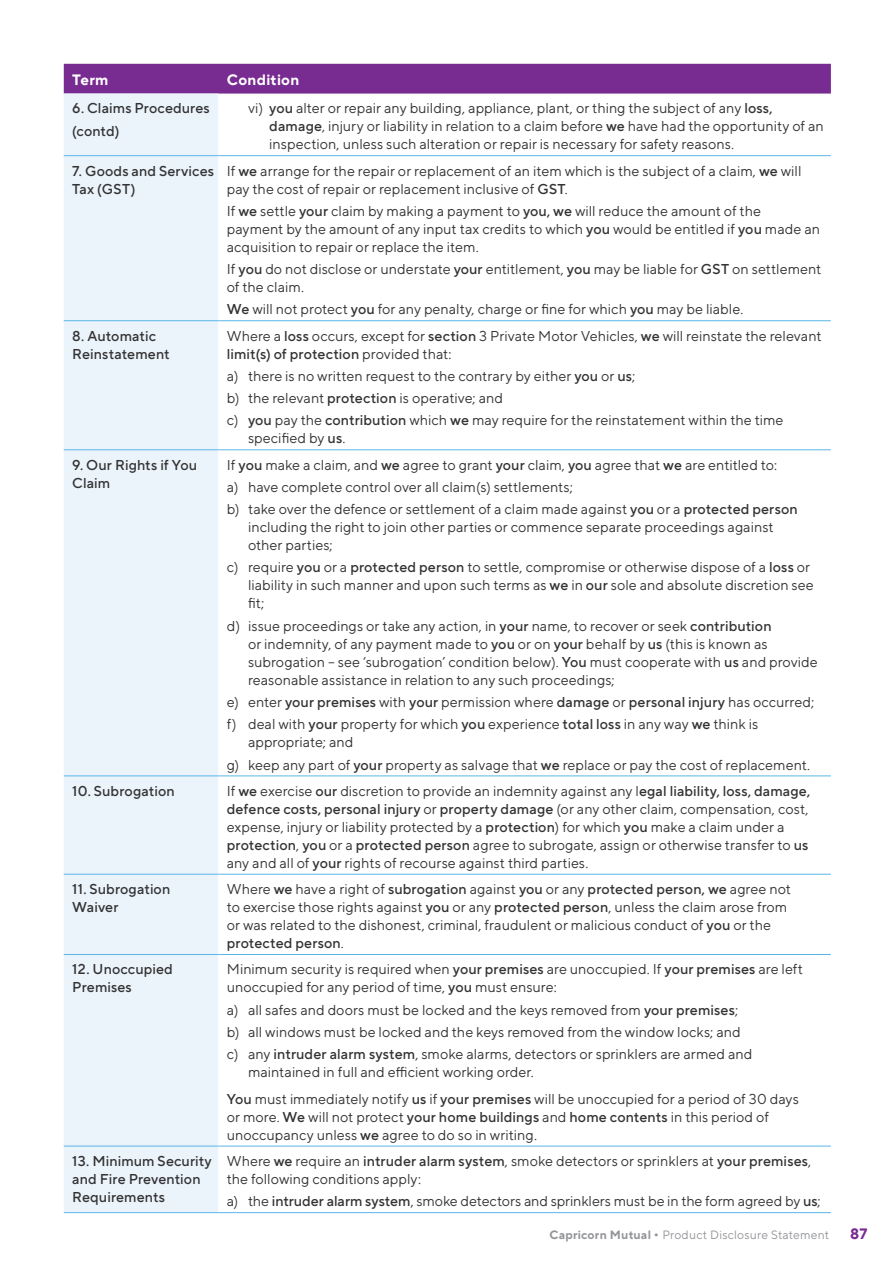
<style>
.page{position:relative;width:893px;height:1263px;background:#fff}
.page>*{position:absolute;margin:0;border:0;box-sizing:border-box;transform-origin:0 0}
.Table_heading{font:700 15px "TT Norms Pro";letter-spacing:.02em;color:#fff}
.t1{font:700 15px "TT Norms Pro";color:#782b90}
.body_tables{font:14.25px/18px "TT Norms Pro";letter-spacing:.005em;color:#333334}
.body_tables-2{font:500 14.25px/18px "TT Norms Pro";letter-spacing:.01em;color:#333334}
.t2{font:12px "TT Norms Pro";letter-spacing:.02em;color:#939598}
.s1{font-weight:500}
.s2{font-weight:700}
</style>
<div class="page">
<div style="left:64px;top:64px;width:767px;height:30px;background:#782b90"></div>
<div style="left:64px;top:94px;width:154px;height:1118px;background:#ecf4fb"></div>
<hr style="left:64px;top:155px;width:154px;height:1px;background:#58b6e7">
<hr style="left:218px;top:155px;width:613px;height:1px;background:#58b6e7">
<hr style="left:64px;top:320px;width:154px;height:1px;background:#58b6e7">
<hr style="left:218px;top:320px;width:613px;height:1px;background:#58b6e7">
<hr style="left:64px;top:449px;width:154px;height:1px;background:#58b6e7">
<hr style="left:218px;top:449px;width:613px;height:1px;background:#58b6e7">
<hr style="left:64px;top:776px;width:154px;height:1px;background:#58b6e7">
<hr style="left:64px;top:954px;width:154px;height:1px;background:#58b6e7">
<hr style="left:218px;top:954px;width:613px;height:1px;background:#58b6e7">
<hr style="left:64px;top:1146px;width:154px;height:1px;background:#58b6e7">
<hr style="left:218px;top:1146px;width:613px;height:1px;background:#58b6e7">
<hr style="left:64px;top:1212px;width:154px;height:1px;background:#58b6e7">
<hr style="left:218px;top:1212px;width:613px;height:1px;background:#58b6e7">
<hr style="left:218px;top:874px;width:613px;height:1px;background:#58b6e7">
<hr style="left:64px;top:874px;width:154px;height:1px;background:#58b6e7">
<hr style="left:218px;top:776px;width:613px;height:1px;background:#58b6e7">
<p class="Table_heading" style="left:72px;top:70px;width:38px">Term</p>
<p class="Table_heading" style="left:227px;top:70px;width:74px">Condition</p>
<p class="body_tables-2" style="left:72px;top:99px;width:139px">6. Claims Procedures</p>
<p class="body_tables-2" style="left:72px;top:121px;width:49px">(contd)</p>
<p class="body_tables" style="left:269px;top:99px;width:556px;text-indent:-21px">vi) <span class="s1">you</span> alter or repair any building, appliance, plant, or thing the subject of any <span class="s1">loss, damage</span>, injury or liability in relation to a claim before <span class="s1">we</span> have had the opportunity of an inspection, unless such alteration or repair is necessary for safety reasons.</p>
<p class="body_tables-2" style="left:72px;top:161px;width:143px">7. Goods and Services<br>Tax (GST)</p>
<p class="body_tables" style="left:227px;top:161px;width:576px">If <span class="s1">we</span> arrange for the repair or replacement of an item which is the subject of a claim, <span class="s1">we</span> will pay the cost of repair or replacement inclusive of <span class="s1">GST</span>.</p>
<p class="body_tables" style="left:227px;top:201px;width:595px">If <span class="s1">we</span> settle <span class="s1">your</span> claim by making a payment to <span class="s1">you, we</span> will reduce the amount of the payment by the amount of any input tax credits to which <span class="s1">you</span> would be entitled if <span class="s1">you</span> made an acquisition to repair or replace the item.</p>
<p class="body_tables" style="left:227px;top:260px;width:596px">If <span class="s1">you</span> do not disclose or understate <span class="s1">your</span> entitlement, <span class="s1">you</span> may be liable for <span class="s1">GST</span> on settlement of the claim.</p>
<p class="body_tables" style="left:227px;top:300px;width:518px"><span class="s1">We</span> will not protect <span class="s1">you</span> for any penalty, charge or fine for which <span class="s1">you</span> may be liable.</p>
<p class="body_tables-2" style="left:72px;top:326px;width:99px">8. Automatic<br>Reinstatement</p>
<p class="body_tables" style="left:227px;top:326px;width:596px">Where a <span class="s1">loss</span> occurs, except for <span class="s1">section</span> 3 Private Motor Vehicles, <span class="s1">we</span> will reinstate the relevant <span class="s1">limit(s) of protection</span> provided that:</p>
<p class="body_tables" style="left:227px;top:366px;width:410px">a) there is no written request to the contrary by either <span class="s1">you</span> or <span class="s1">us</span>;</p>
<p class="body_tables" style="left:227px;top:389px;width:278px">b) the relevant <span class="s1">protection</span> is operative; and</p>
<p class="body_tables" style="left:248px;top:411px;width:537px;text-indent:-21px">c) <span class="s1">you</span> pay the <span class="s1">contribution</span> which <span class="s1">we</span> may require for the reinstatement within the time specified by <span class="s1">us</span>.</p>
<p class="body_tables-2" style="left:72px;top:455px;width:126px">9. Our Rights if You<br>Claim</p>
<p class="body_tables" style="left:227px;top:455px;width:552px">If <span class="s1">you</span> make a claim, and <span class="s1">we</span> agree to grant <span class="s1">your</span> claim, <span class="s1">you</span> agree that <span class="s1">we</span> are entitled to:</p>
<p class="body_tables" style="left:227px;top:477px;width:348px">a) have complete control over all claim(s) settlements;</p>
<p class="body_tables" style="left:248px;top:500px;width:551px;text-indent:-21px">b) take over the defence or settlement of a claim made against <span class="s1">you</span> or a <span class="s1">protected person </span>including the right to join other parties or commence separate proceedings against other parties;</p>
<p class="body_tables" style="left:248px;top:558px;width:567px;text-indent:-21px">c) require <span class="s1">you</span> or a <span class="s1">protected person</span> to settle, compromise or otherwise dispose of a <span class="s1">loss</span> or liability in such manner and upon such terms as <span class="s1">we</span> in <span class="s1">our</span> sole and absolute discretion see fit;</p>
<p class="body_tables" style="left:248px;top:616px;width:571px;text-indent:-21px">d) issue proceedings or take any action, in <span class="s1">your</span> name, to recover or seek <span class="s1">contribution<br></span>or indemnity, of any payment made to <span class="s1">you</span> or on <span class="s1">your</span> behalf by <span class="s1">us</span> (this is known as subrogation – see ‘subrogation’ condition below). <span class="s1">You</span> must cooperate with <span class="s1">us</span> and provide reasonable assistance in relation to any such proceedings;</p>
<p class="body_tables" style="left:227px;top:692px;width:589px">e) enter <span class="s1">your premises</span> with <span class="s1">your</span> permission where <span class="s1">damage</span> or <span class="s1">personal injury</span> has occurred;</p>
<p class="body_tables" style="left:248px;top:715px;width:512px;text-indent:-21px">f) deal with <span class="s1">your</span> property for which <span class="s1">you</span> experience <span class="s1">total loss</span> in any way <span class="s1">we</span> think is appropriate; and</p>
<p class="body_tables" style="left:227px;top:755px;width:585px">g) keep any part of <span class="s1">your</span> property as salvage that <span class="s1">we</span> replace or pay the cost of replacement.</p>
<p class="body_tables-2" style="left:72px;top:781px;width:104px">10. Subrogation</p>
<p class="body_tables" style="left:227px;top:781px;width:585px">If <span class="s1">we</span> exercise <span class="s1">our</span> discretion to provide an indemnity against any l<span class="s1">egal liability, loss, damage, defence costs, personal injury</span> or <span class="s1">property damage</span> (or any other claim, compensation, cost, expense, injury or liability protected by a <span class="s1">protection</span>) for which <span class="s1">you</span> make a claim under a <span class="s1">protection</span>, <span class="s1">you</span> or a <span class="s1">protected person</span> agree to subrogate, assign or otherwise transfer to <span class="s1">us </span>any and all of <span class="s1">your</span> rights of recourse against third parties.</p>
<p class="body_tables-2" style="left:72px;top:879px;width:100px">11. Subrogation<br>Waiver</p>
<p class="body_tables" style="left:227px;top:880px;width:566px">Where <span class="s1">we</span> have a right of <span class="s1">subrogation</span> against <span class="s1">you</span> or any <span class="s1">protected person, we</span> agree not to exercise those rights against <span class="s1">you</span> or any <span class="s1">protected person</span>, unless the claim arose from or was related to the dishonest, criminal, fraudulent or malicious conduct of <span class="s1">you</span> or the <span class="s1">protected person</span>.</p>
<p class="body_tables-2" style="left:72px;top:960px;width:102px">12. Unoccupied<br>Premises</p>
<p class="body_tables" style="left:227px;top:960px;width:578px">Minimum security is required when <span class="s1">your premises</span> are unoccupied. If <span class="s1">your premises</span> are left unoccupied for any period of time, <span class="s1">you</span> must ensure:</p>
<p class="body_tables" style="left:227px;top:1000px;width:513px">a) all safes and doors must be locked and the keys removed from <span class="s1">your premises</span>;</p>
<p class="body_tables" style="left:227px;top:1022px;width:515px">b) all windows must be locked and the keys removed from the window locks; and</p>
<p class="body_tables" style="left:248px;top:1045px;width:506px;text-indent:-21px">c) any <span class="s1">intruder alarm system</span>, smoke alarms, detectors or sprinklers are armed and maintained in full and efficient working order.</p>
<p class="body_tables" style="left:227px;top:1089px;width:573px"><span class="s1">You</span> must immediately notify <span class="s1">us</span> if <span class="s1">your premises</span> will be unoccupied for a period of 30 days or more. <span class="s1">We</span> will not protect <span class="s1">your home buildings</span> and <span class="s1">home contents</span> in this period of unoccupancy unless <span class="s1">we</span> agree to do so in writing.</p>
<p class="body_tables-2" style="left:72px;top:1151px;width:141px">13. Minimum Security and Fire Prevention<br>Requirements</p>
<p class="body_tables" style="left:227px;top:1151px;width:586px">Where <span class="s1">we</span> require an <span class="s1">intruder alarm system</span>, smoke detectors or sprinklers at <span class="s1">your premises</span>, the following conditions apply:</p>
<p class="body_tables" style="left:227px;top:1192px;width:595px">a) the <span class="s1">intruder alarm system</span>, smoke detectors and sprinklers must be in the form agreed by <span class="s1">us</span>;</p>
<p class="t2" style="left:550px;top:1227px;width:281px"><span class="s2">Capricorn Mutual •</span> Product Disclosure Statement</p>
<p class="t1" style="left:850px;top:1224px;width:19px">87</p>
</div>
